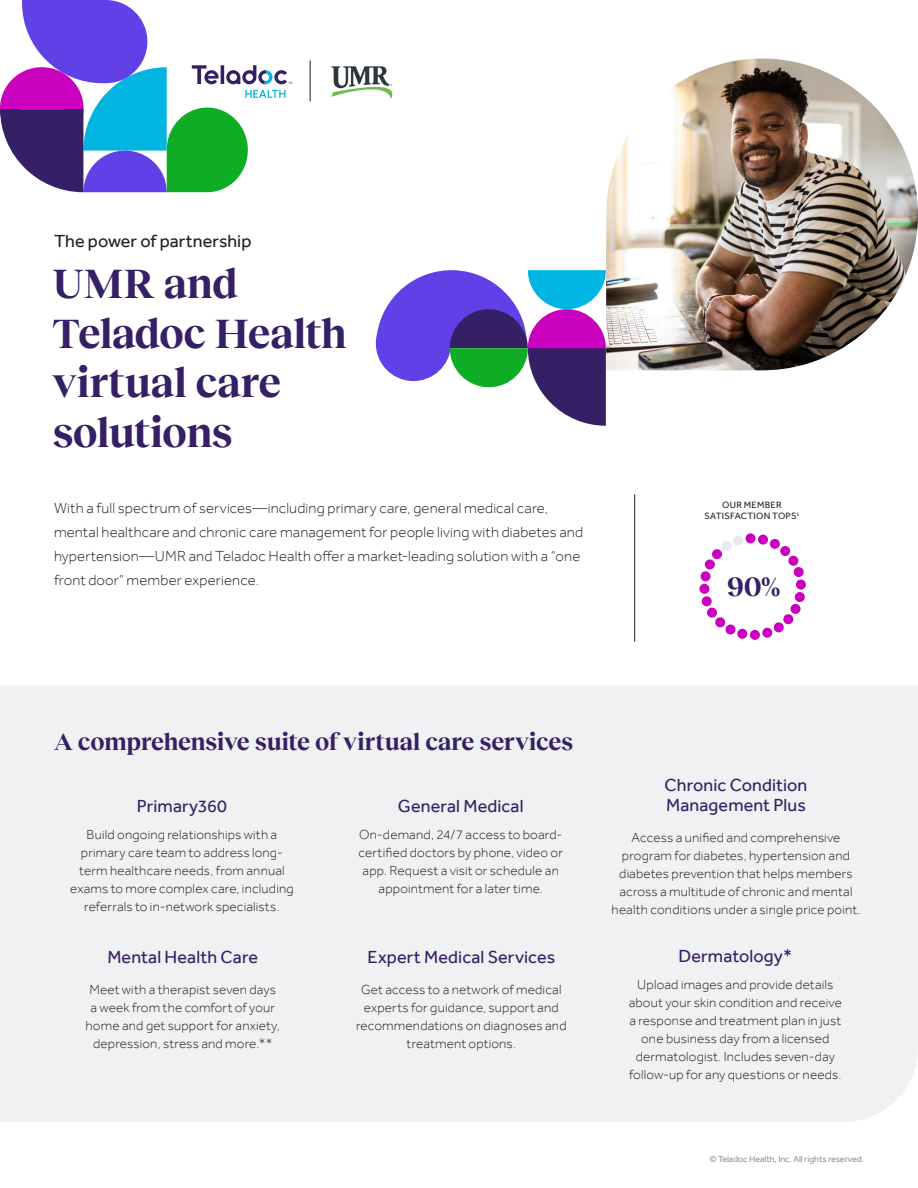
<style>
.page{position:relative;width:918px;height:1188px;background:#fff}
.page>*{position:absolute;margin:0;border:0;box-sizing:border-box;transform-origin:0 0}
.head{font:700 42px/49.5px "Reckless Neue";letter-spacing:-.015em;color:#351f65}
.head-2{font:700 27.3px "Reckless Neue";color:#351f65}
.head-3{font:700 24px "Reckless Neue";letter-spacing:-.015em;color:#351f65}
.t1{font:18px/19.5px "Effra";letter-spacing:.005em;color:#351f65}
.t2{font:18px "Effra";color:#231f20}
.t3{font:300 15px/24px "Effra";letter-spacing:.01em;color:#231f20}
.t4{font:300 13.5px/18px "Effra";letter-spacing:.015em;color:#231f20;text-align:center}
.t5{font:9.45px/10.9px "Effra";letter-spacing:.025em;color:#231f20;text-align:center}
.t6{font:9px "Effra";letter-spacing:-.01em;color:#939598}
</style>
<div class="page">
<div style="left:0;top:686px;width:918px;height:436px;background:#f0f1f2"></div>
<img style="left:606px;top:58px;width:312px;height:312px">
<hr style="left:634px;top:494px;width:1px;height:148px;background:#231f20">
<hr style="left:310px;top:60px;width:1px;height:42px;background:#231f20">
<svg style="left:0;top:0;width:292px;height:192px"></svg>
<svg style="left:375px;top:270px;width:231px;height:156px"></svg>
<div style="left:733px;top:536px;width:10px;height:10px;background:#ebe9f0;border-radius:50%"></div>
<div style="left:722px;top:541px;width:10px;height:10px;background:#ebe9f0;border-radius:50%"></div>
<div style="left:712px;top:549px;width:10px;height:10px;background:#ca01be;border-radius:50%"></div>
<div style="left:705px;top:559px;width:10px;height:10px;background:#ca01be;border-radius:50%"></div>
<div style="left:701px;top:571px;width:10px;height:10px;background:#ca01be;border-radius:50%"></div>
<div style="left:699px;top:584px;width:10px;height:10px;background:#ca01be;border-radius:50%"></div>
<div style="left:702px;top:596px;width:10px;height:10px;background:#ca01be;border-radius:50%"></div>
<div style="left:707px;top:608px;width:10px;height:10px;background:#ca01be;border-radius:50%"></div>
<div style="left:715px;top:617px;width:10px;height:10px;background:#ca01be;border-radius:50%"></div>
<div style="left:725px;top:624px;width:11px;height:11px;background:#ca01be;border-radius:50%"></div>
<div style="left:737px;top:629px;width:10px;height:10px;background:#ca01be;border-radius:50%"></div>
<div style="left:762px;top:628px;width:10px;height:10px;background:#ca01be;border-radius:50%"></div>
<div style="left:774px;top:622px;width:10px;height:10px;background:#ca01be;border-radius:50%"></div>
<div style="left:783px;top:614px;width:10px;height:10px;background:#ca01be;border-radius:50%"></div>
<div style="left:791px;top:604px;width:10px;height:10px;background:#ca01be;border-radius:50%"></div>
<div style="left:795px;top:592px;width:10px;height:10px;background:#ca01be;border-radius:50%"></div>
<div style="left:796px;top:580px;width:10px;height:10px;background:#ca01be;border-radius:50%"></div>
<div style="left:794px;top:567px;width:10px;height:10px;background:#ca01be;border-radius:50%"></div>
<div style="left:788px;top:556px;width:10px;height:10px;background:#ca01be;border-radius:50%"></div>
<div style="left:780px;top:546px;width:10px;height:10px;background:#ca01be;border-radius:50%"></div>
<div style="left:770px;top:539px;width:10px;height:10px;background:#ca01be;border-radius:50%"></div>
<div style="left:758px;top:535px;width:10px;height:10px;background:#ca01be;border-radius:50%"></div>
<div style="left:750px;top:630px;width:10px;height:10px;background:#ca01be;border-radius:50%"></div>
<div style="left:746px;top:533px;width:10px;height:10px;background:#ca01be;border-radius:50%"></div>
<img style="left:331px;top:66px;width:62px;height:32px">
<p class="t2" style="left:54px;top:231px;width:199px">The power of partnership</p>
<p class="head" style="left:52px;top:256px;width:296px">UMR and<br>Teladoc Health virtual care solutions</p>
<p class="t3" style="left:54px;top:496px;width:531px">With a full spectrum of services—including primary care, general medical care, mental healthcare and chronic care management for people living with diabetes and hypertension—UMR and Teladoc Health offer a market-leading solution with a “one front door” member experience.</p>
<p class="t5" style="left:705px;top:500px;width:96px">OUR MEMBER<br>SATISFACTION TOPS<sup>1</sup></p>
<p class="head-2" style="left:727px;top:567px;width:55px">90%</p>
<p class="head-3" style="left:54px;top:724px;width:521px">A comprehensive suite of virtual care services</p>
<p class="t1" style="left:137px;top:796px;width:92px">Primary360</p>
<p class="t1" style="left:398px;top:796px;width:127px">General Medical</p>
<p class="t4" style="left:70px;top:825px;width:225px">Build ongoing relationships with a primary care team to address long&shy;term healthcare needs, from annual exams to more complex care, including referrals to in-network specialists.</p>
<p class="t4" style="left:359px;top:825px;width:206px">On-demand, 24/7 access to board&shy;certified doctors by phone, video or app. Request a visit or schedule an appointment for a later time.</p>
<p class="t1" style="left:107px;top:947px;width:152px">Mental Health Care</p>
<p class="t4" style="left:86px;top:980px;width:196px">Meet with a therapist seven days a week from the comfort of your home and get support for anxiety, depression, stress and more.**</p>
<p class="t1" style="left:367px;top:947px;width:189px">Expert Medical Services</p>
<p class="t4" style="left:356px;top:980px;width:212px">Get access to a network of medical experts for guidance, support and recommendations on diagnoses and treatment options.</p>
<p class="t1" style="left:665px;top:775px;width:144px">Chronic Condition<br>Management Plus</p>
<p class="t4" style="left:612px;top:828px;width:250px">Access a unified and comprehensive program for diabetes, hypertension and diabetes prevention that helps members across a multitude of chronic and mental health conditions under a single price point.</p>
<p class="t1" style="left:679px;top:946px;width:115px">Dermatology*</p>
<p class="t4" style="left:629px;top:976px;width:215px">Upload images and provide details about your skin condition and receive a response and treatment plan in just one business day from a licensed dermatologist. Includes seven-day follow-up for any questions or needs.</p>
<p class="t6" style="left:709px;top:1154px;width:156px">© Teladoc Health, Inc. All rights reserved.</p>
</div>
